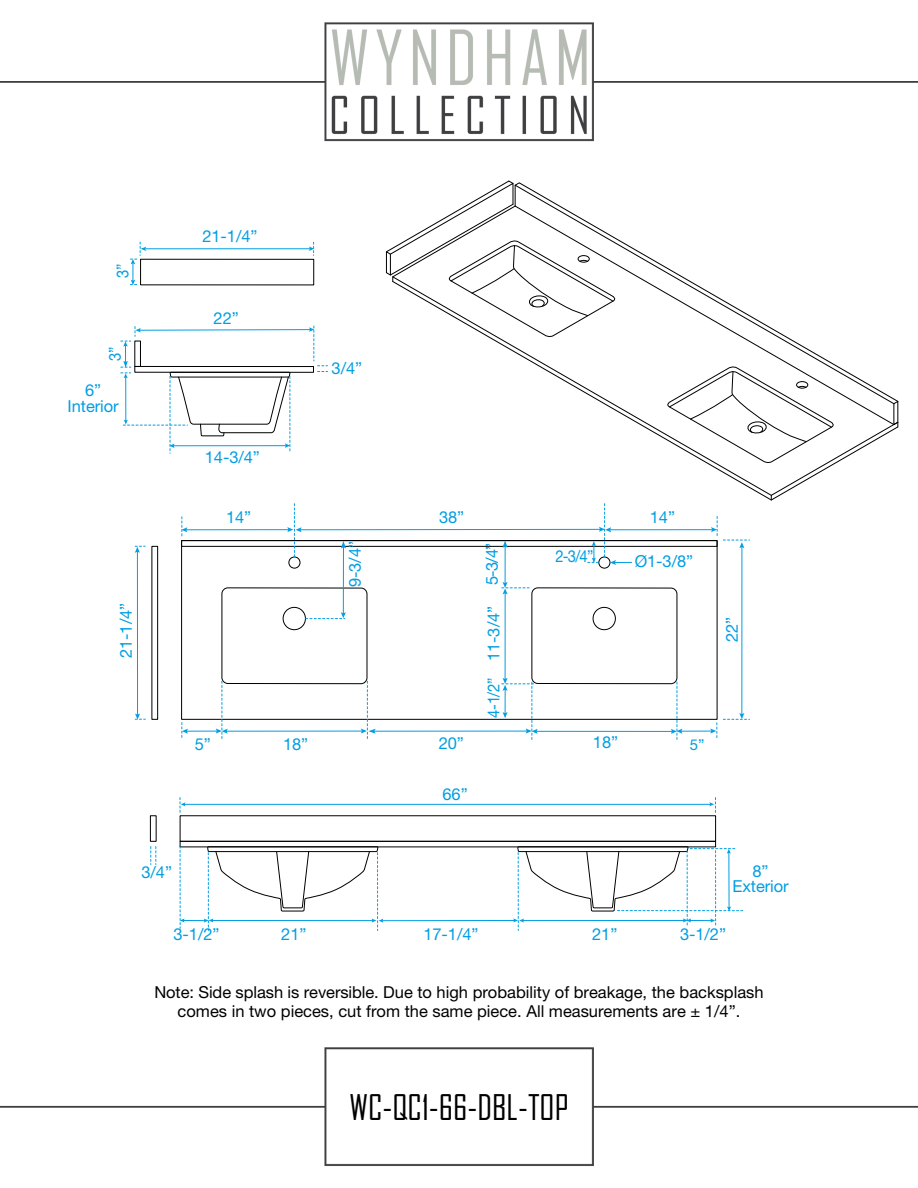
<style>
.page{position:relative;width:918px;height:1188px;background:#fff}
.page>*{position:absolute;margin:0;border:0;box-sizing:border-box;transform-origin:0 0}
.t1{font:33.9px "Agency FB";color:#000}
.t2{font:16.5px/19.8px "Helvetica Neue LT Std";color:#000;text-align:center}
.t3{font:16.5px/15px "Helvetica Neue LT Std";letter-spacing:-.005em;color:#009ee3;text-align:center}
.t4{font:16.5px "Helvetica Neue LT Std";letter-spacing:-.005em;color:#009ee3;scale:.9 1}
.t5{font:15px "Helvetica Neue LT Std";color:#009ee3}
</style>
<div class="page">
<img style="left:0;top:22px;width:918px;height:1144px">
<div style="left:140px;top:259px;width:174px;height:26px;border:1px solid #000"></div>
<div style="left:180px;top:815px;width:536px;height:27px;border:1px solid #000"></div>
<div style="left:150px;top:815px;width:7px;height:27px;border:1px solid #000"></div>
<div style="left:221px;top:587px;width:146px;height:97px;border:1px solid #000;border-radius:6px"></div>
<div style="left:283px;top:607px;width:23px;height:23px;border:1px solid #000;border-radius:50%"></div>
<div style="left:288px;top:557px;width:12px;height:12px;border:1px solid #000;border-radius:50%"></div>
<div style="left:531px;top:587px;width:146px;height:97px;border:1px solid #000;border-radius:6px"></div>
<div style="left:593px;top:607px;width:23px;height:23px;border:1px solid #000;border-radius:50%"></div>
<div style="left:598px;top:557px;width:12px;height:12px;border:1px solid #000;border-radius:50%"></div>
<div style="left:181px;top:540px;width:537px;height:7px;border:1px solid #000"></div>
<div style="left:151px;top:546px;width:7px;height:174px;border:1px solid #000"></div>
<svg style="left:392px;top:496px;width:507px;height:5px"></svg>
<svg style="left:392px;top:338px;width:507px;height:158px"></svg>
<svg style="left:893px;top:405px;width:6px;height:22px"></svg>
<svg style="left:514px;top:405px;width:381px;height:21px"></svg>
<svg style="left:513px;top:182px;width:386px;height:223px"></svg>
<svg style="left:666px;top:366px;width:170px;height:98px"></svg>
<svg style="left:385px;top:180px;width:233px;height:158px"></svg>
<svg style="left:309px;top:242px;width:5px;height:13px"></svg>
<hr style="left:144px;top:248px;width:167px;height:1px;background:#009ee3">
<svg style="left:130px;top:242px;width:17px;height:43px"></svg>
<svg style="left:150px;top:847px;width:7px;height:18px"></svg>
<svg style="left:709px;top:798px;width:7px;height:15px"></svg>
<hr style="left:184px;top:804px;width:527px;height:1px;background:#009ee3">
<svg style="left:180px;top:798px;width:5px;height:15px"></svg>
<hr style="left:382px;top:920px;width:133px;height:1px;background:#009ee3">
<svg style="left:180px;top:846px;width:203px;height:87px"></svg>
<svg style="left:513px;top:846px;width:230px;height:87px"></svg>
<hr style="left:185px;top:529px;width:105px;height:1px;background:#009ee3">
<svg style="left:181px;top:517px;width:6px;height:20px"></svg>
<hr style="left:609px;top:529px;width:105px;height:1px;background:#009ee3">
<hr style="left:300px;top:529px;width:302px;height:1px;background:#009ee3">
<svg style="left:287px;top:504px;width:15px;height:55px"></svg>
<hr style="left:536px;top:731px;width:137px;height:1px;background:#009ee3">
<hr style="left:226px;top:731px;width:137px;height:1px;background:#009ee3">
<svg style="left:216px;top:681px;width:12px;height:58px"></svg>
<hr style="left:186px;top:731px;width:32px;height:1px;background:#009ee3">
<svg style="left:182px;top:723px;width:6px;height:15px"></svg>
<hr style="left:680px;top:731px;width:33px;height:1px;background:#009ee3">
<svg style="left:671px;top:682px;width:11px;height:58px"></svg>
<svg style="left:135px;top:546px;width:10px;height:7px"></svg>
<hr style="left:137px;top:550px;width:1px;height:165px;background:#009ee3">
<svg style="left:135px;top:714px;width:10px;height:6px"></svg>
<svg style="left:503px;top:540px;width:5px;height:8px"></svg>
<hr style="left:505px;top:545px;width:1px;height:39px;background:#009ee3">
<svg style="left:502px;top:582px;width:27px;height:12px"></svg>
<hr style="left:505px;top:592px;width:1px;height:88px;background:#009ee3">
<svg style="left:341px;top:541px;width:5px;height:7px"></svg>
<hr style="left:343px;top:546px;width:1px;height:68px;background:#009ee3">
<svg style="left:306px;top:612px;width:40px;height:7px"></svg>
<svg style="left:711px;top:516px;width:39px;height:32px"></svg>
<hr style="left:742px;top:546px;width:1px;height:169px;background:#009ee3">
<svg style="left:710px;top:713px;width:40px;height:26px"></svg>
<svg style="left:502px;top:678px;width:36px;height:62px"></svg>
<hr style="left:374px;top:731px;width:154px;height:1px;background:#009ee3">
<svg style="left:361px;top:681px;width:15px;height:58px"></svg>
<svg style="left:588px;top:504px;width:44px;height:61px"></svg>
<svg style="left:121px;top:326px;width:207px;height:133px"></svg>
<p class="t4" style="left:113px;top:278px;width:18px;rotate:-90deg">3”</p>
<p class="t4" style="left:105px;top:361px;width:18px;rotate:-90deg">3”</p>
<p class="t3" style="left:68px;top:381px;width:53px;line-height:16.5px">6”<br>Interior</p>
<p class="t3" style="left:118px;top:658px;width:57px;rotate:-90deg">21-1/4”</p>
<p class="t3" style="left:202px;top:228px;width:57px">21-1/4”</p>
<p class="t3" style="left:214px;top:310px;width:27px">22”</p>
<p class="t3" style="left:332px;top:361px;width:32px">3/4”</p>
<p class="t3" style="left:205px;top:449px;width:57px">14-3/4”</p>
<p class="t3" style="left:226px;top:510px;width:27px">14”</p>
<p class="t3" style="left:439px;top:510px;width:27px">38”</p>
<p class="t3" style="left:347px;top:587px;width:48px;rotate:-90deg">9-3/4”</p>
<p class="t3" style="left:484px;top:585px;width:44px;rotate:-90deg">5-3/4”</p>
<p class="t4" style="left:555px;top:546px;width:44px">2-3/4”</p>
<p class="t3" style="left:650px;top:510px;width:27px">14”</p>
<p class="t3" style="left:635px;top:553px;width:60px">Ø1-3/8”</p>
<p class="t3" style="left:486px;top:661px;width:57px;rotate:-90deg">11-3/4”</p>
<p class="t3" style="left:724px;top:642px;width:27px;rotate:-90deg">22”</p>
<p class="t4" style="left:484px;top:718px;width:46px;rotate:-90deg">4-1/2”</p>
<p class="t3" style="left:195px;top:736px;width:18px">5”</p>
<p class="t3" style="left:283px;top:736px;width:27px">18”</p>
<p class="t3" style="left:439px;top:736px;width:27px">20”</p>
<p class="t3" style="left:593px;top:734px;width:27px">18”</p>
<p class="t5" style="left:690px;top:735px;width:16px">5”</p>
<p class="t3" style="left:443px;top:787px;width:27px">66”</p>
<p class="t3" style="left:141px;top:865px;width:32px">3/4”</p>
<p class="t3" style="left:733px;top:864px;width:58px">8”<br>Exterior</p>
<p class="t3" style="left:173px;top:926px;width:48px">3-1/2”</p>
<p class="t3" style="left:281px;top:926px;width:27px">21”</p>
<p class="t3" style="left:423px;top:926px;width:57px">17-1/4”</p>
<p class="t3" style="left:592px;top:926px;width:27px">21”</p>
<p class="t3" style="left:680px;top:926px;width:48px">3-1/2”</p>
<p class="t2" style="left:154px;top:982px;width:611px">Note: Side splash is reversible. Due to high probability of breakage, the backsplash comes in two pieces, cut from the same piece. All measurements are ± 1/4”.</p>
<h1 class="t1" style="left:349px;top:1087px;width:221px">WC-QC1-66-DBL-TOP</h1>
</div>
